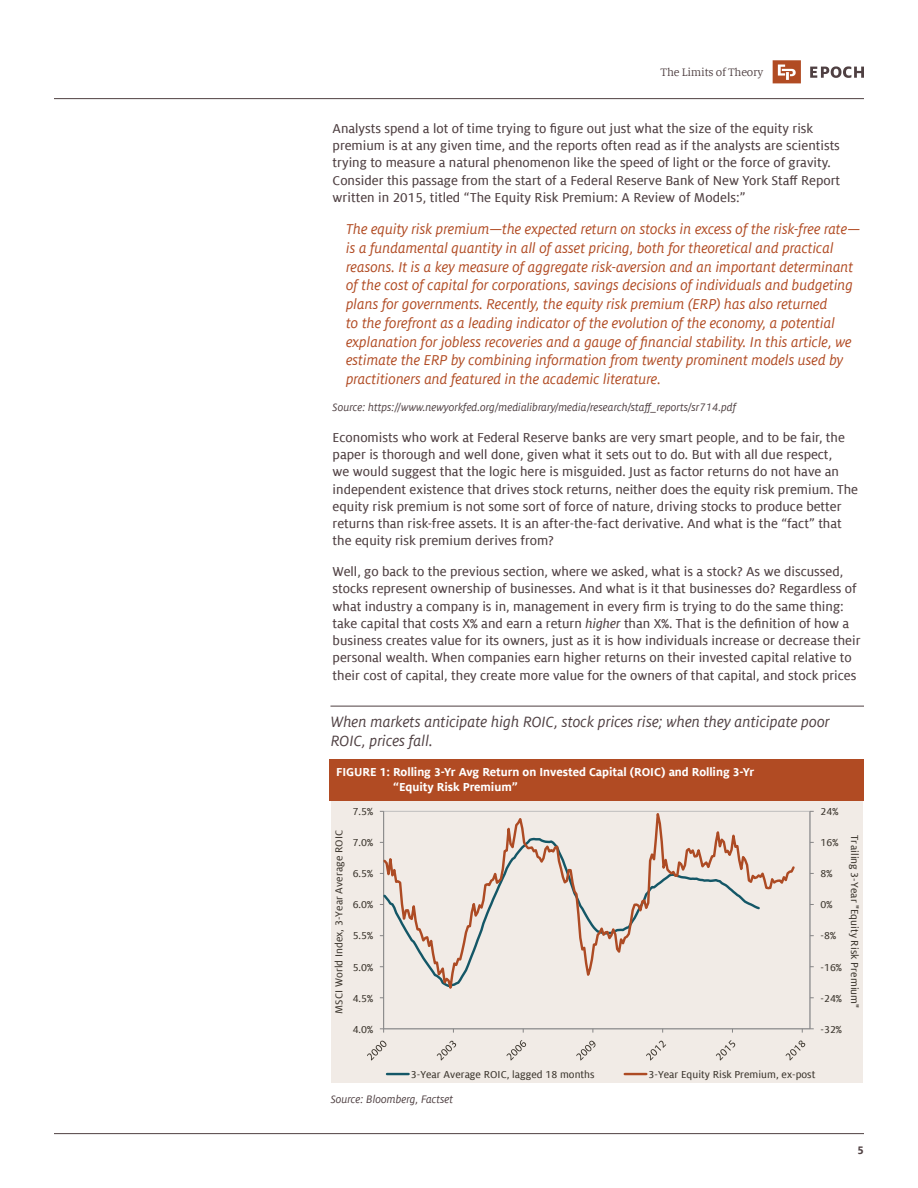
<style>
.page{position:relative;width:918px;height:1188px;background:#fff}
.page>*{position:absolute;margin:0;border:0;box-sizing:border-box;transform-origin:0 0}
.t1{font:italic 16.5px/19.5px "Milo Offc Pro";color:#4f4042}
.t2{font:italic 15.75px/18.8px "Milo Offc Pro";color:#b14b23}
.t3{font:14.25px/17.2px "Milo Offc Pro Text";color:#4f4042}
.t4{font:700 12.75px/15px "Milo Offc Pro";letter-spacing:-.005em;color:#fff}
.t5{font:italic 12px "Milo Offc Pro";color:#4f4042}
.t6{font:12px "Milo Serif Offc Pro";letter-spacing:-.015em;color:#4f4042}
.t7{font:700 12px "Milo Offc Pro";color:#4f4042}
.t8{font:11.25px "Milo Offc Pro Text";letter-spacing:.005em;color:#3d372f}
.s1{font-family:"Milo Offc Pro Text Ita"}
</style>
<div class="page">
<hr style="left:54px;top:1133px;width:810px;height:1px;background:#4f4042">
<hr style="left:54px;top:98px;width:810px;height:1px;background:#4f4042">
<svg style="left:810px;top:66px;width:54px;height:12px"></svg>
<svg style="left:773px;top:60px;width:28px;height:23px"></svg>
<div style="left:331px;top:796px;width:532px;height:287px;background:#f1ebe6"></div>
<hr style="left:810px;top:811px;width:1px;height:218px;background:#868586">
<hr style="left:383px;top:811px;width:1px;height:218px;background:#868586">
<hr style="left:384px;top:1028px;width:426px;height:1px;background:#868586">
<svg style="left:384px;top:811px;width:391px;height:189px"></svg>
<svg style="left:769px;top:864px;width:26px;height:23px"></svg>
<svg style="left:367px;top:1041px;width:19px;height:20px"></svg>
<svg style="left:437px;top:1041px;width:19px;height:20px"></svg>
<svg style="left:507px;top:1040px;width:19px;height:21px"></svg>
<svg style="left:576px;top:1041px;width:20px;height:20px"></svg>
<svg style="left:646px;top:1041px;width:20px;height:20px"></svg>
<svg style="left:716px;top:1040px;width:19px;height:21px"></svg>
<svg style="left:786px;top:1040px;width:19px;height:21px"></svg>
<hr style="left:387px;top:1073px;width:22px;height:2px;background:#145767">
<hr style="left:625px;top:1073px;width:21px;height:2px;background:#ad4b24">
<hr style="left:330px;top:706px;width:534px;height:1px;background:#4f4042">
<div style="left:329px;top:759px;width:535px;height:42px;background:#b14b23"></div>
<p class="t6" style="left:661px;top:66px;width:104px">The Limits of Theory</p>
<p class="t3" style="left:333px;top:120px;width:509px">Analysts spend a lot of time trying to figure out just what the size of the equity risk premium is at any given time, and the reports often read as if the analysts are scientists trying to measure a natural phenomenon like the speed of light or the force of gravity.<br>Consider this passage from the start of a Federal Reserve Bank of New York Staff Report written in 2015, titled “The Equity Risk Premium: A Review of Models:”</p>
<p class="t2" style="left:346px;top:220px;width:516px">The equity risk premium—the expected return on stocks in excess of the risk-free rate— is a fundamental quantity in all of asset pricing, both for theoretical and practical reasons. It is a key measure of aggregate risk-aversion and an important determinant of the cost of capital for corporations, savings decisions of individuals and budgeting plans for governments. Recently, the equity risk premium (ERP) has also returned<br>to the forefront as a leading indicator of the evolution of the economy, a potential explanation for jobless recoveries and a gauge of financial stability. In this article, we estimate the ERP by combining information from twenty prominent models used by practitioners and featured in the academic literature.</p>
<p class="t5" style="left:333px;top:401px;width:405px">Source: https://www.newyorkfed.org/medialibrary/media/research/staff_reports/sr714.pdf</p>
<p class="t3" style="left:333px;top:429px;width:527px">Economists who work at Federal Reserve banks are very smart people, and to be fair, the paper is thorough and well done, given what it sets out to do. But with all due respect,<br>we would suggest that the logic here is misguided. Just as factor returns do not have an independent existence that drives stock returns, neither does the equity risk premium. The equity risk premium is not some sort of force of nature, driving stocks to produce better returns than risk-free assets. It is an after-the-fact derivative. And what is the “fact” that the equity risk premium derives from?</p>
<p class="t3" style="left:333px;top:563px;width:530px">Well, go back to the previous section, where we asked, what is a stock? As we discussed, stocks represent ownership of businesses. And what is it that businesses do? Regardless of what industry a company is in, management in every firm is trying to do the same thing: take capital that costs X% and earn a return <span class="s1">higher</span> than X%. That is the definition of how a business creates value for its owners, just as it is how individuals increase or decrease their personal wealth. When companies earn higher returns on their invested capital relative to their cost of capital, they create more value for the owners of that capital, and stock prices</p>
<p class="t1" style="left:331px;top:712px;width:500px">When markets anticipate high ROIC, stock prices rise; when they anticipate poor<br>ROIC, prices fall.</p>
<p class="t4" style="left:393px;top:765px;width:363px;text-indent:-57px">FIGURE 1: Rolling 3-Yr Avg Return on Invested Capital (ROIC) and Rolling 3-Yr “Equity Risk Premium”</p>
<p class="t8" style="left:353px;top:805px;width:22px">7.5%</p>
<p class="t8" style="left:821px;top:805px;width:19px">24%</p>
<p class="t8" style="left:333px;top:1014px;width:185px;rotate:-90deg">MSCI World Index, 3-Year Average ROIC</p>
<p class="t8" style="left:353px;top:836px;width:22px">7.0%</p>
<p class="t8" style="left:353px;top:868px;width:22px">6.5%</p>
<p class="t8" style="left:353px;top:899px;width:22px">6.0%</p>
<p class="t8" style="left:353px;top:930px;width:22px">5.5%</p>
<p class="t8" style="left:353px;top:961px;width:22px">5.0%</p>
<p class="t8" style="left:353px;top:992px;width:22px">4.5%</p>
<p class="t8" style="left:861px;top:835px;width:174px;rotate:90deg">Trailing 3-Year "Equity Risk Premium"</p>
<p class="t8" style="left:821px;top:837px;width:19px">16%</p>
<p class="t8" style="left:821px;top:868px;width:13px">8%</p>
<p class="t8" style="left:821px;top:899px;width:13px">0%</p>
<p class="t8" style="left:821px;top:930px;width:17px">-8%</p>
<p class="t8" style="left:821px;top:961px;width:23px">-16%</p>
<p class="t8" style="left:821px;top:992px;width:23px">-24%</p>
<p class="t8" style="left:353px;top:1023px;width:22px">4.0%</p>
<p class="t8" style="left:821px;top:1023px;width:23px">-32%</p>
<p class="t8" style="left:411px;top:1068px;width:185px">3-Year Average ROIC, lagged 18 months</p>
<p class="t8" style="left:649px;top:1068px;width:168px">3-Year Equity Risk Premium, ex-post</p>
<p class="t5" style="left:331px;top:1093px;width:124px">Source: Bloomberg, Factset</p>
<p class="t7" style="left:858px;top:1144px;width:8px">5</p>
</div>
